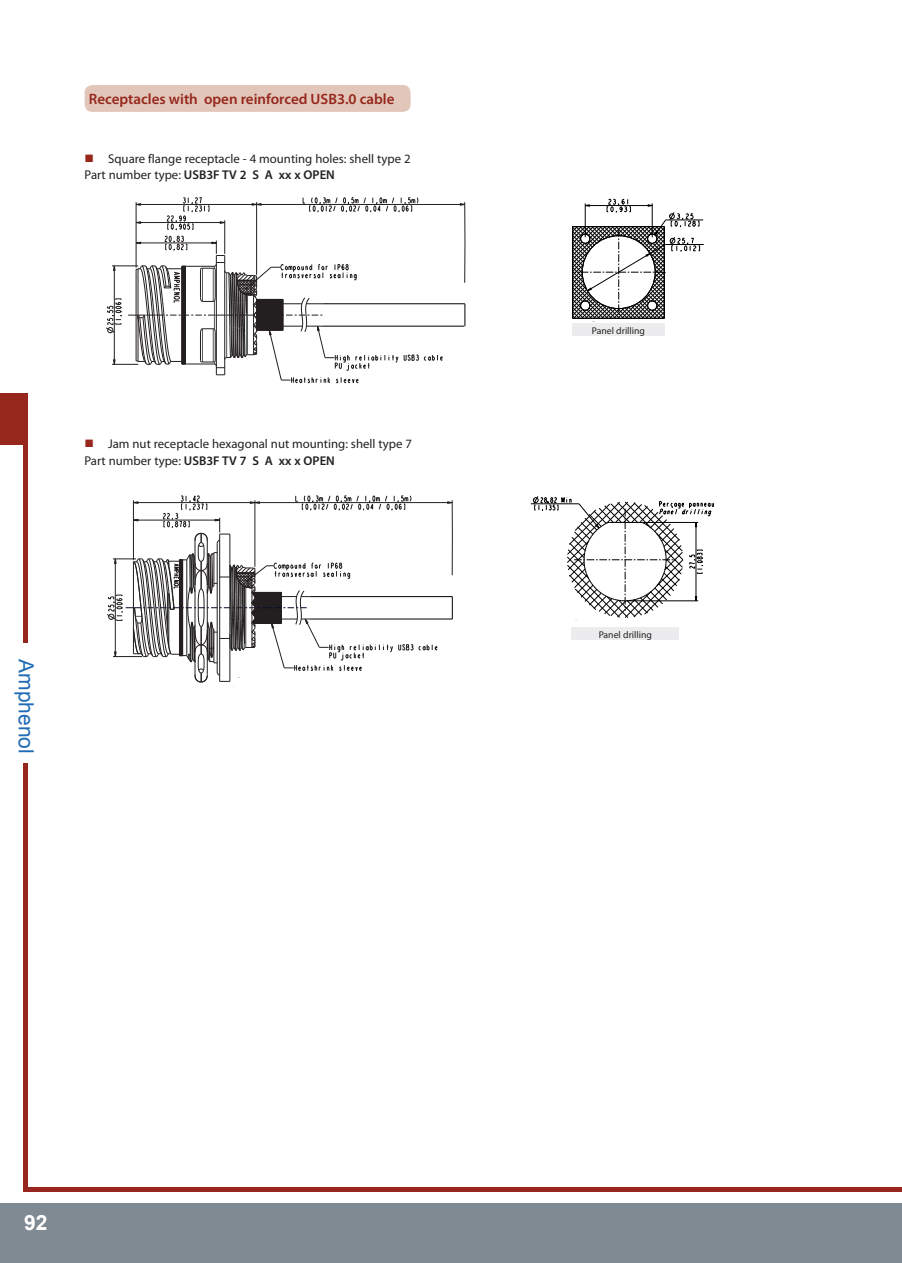
<style>
.page{position:relative;width:902px;height:1263px;background:#fff}
.page>*{position:absolute;margin:0;border:0;box-sizing:border-box;transform-origin:0 0}
.t1{font:21px "Arial";color:#1f6bb5}
.t2{font:700 21px "Arial";color:#fff}
.t3{font:600 15px "Myriad Pro";color:#96271d}
.Body{font:12.75px "Myriad Pro";color:#231f20}
.Body-2{font:600 12.75px "Myriad Pro";color:#231f20}
.t4{font:9.75px "Myriad Pro";color:#231f20}
.s1{color:#96271d}
.s2{font-weight:400}
</style>
<div class="page">
<div style="left:0;top:394px;width:28px;height:51px;background:#96271d"></div>
<div style="left:0;top:1204px;width:901px;height:59px;background:#808a93"></div>
<hr style="left:24px;top:1187px;width:877px;height:4px;background:#97271e">
<hr style="left:24px;top:394px;width:4px;height:797px;background:#97271e">
<div style="left:11px;top:644px;width:32px;height:119px;background:#fff"></div>
<div style="left:85px;top:85px;width:325px;height:27px;background:#e2c6b9;border-radius:8px"></div>
<svg style="left:106px;top:197px;width:337px;height:187px"></svg>
<hr style="left:322px;top:303px;width:143px;height:1px;background:#000001">
<hr style="left:322px;top:326px;width:142px;height:1px;background:#000001">
<svg style="left:464px;top:304px;width:1px;height:22px"></svg>
<svg style="left:107px;top:495px;width:346px;height:192px"></svg>
<div style="left:572px;top:323px;width:92px;height:13px;background:#ececee"></div>
<svg style="left:572px;top:198px;width:132px;height:124px"></svg>
<div style="left:582px;top:235px;width:73px;height:74px;border:1px solid #000;border-radius:50%"></div>
<div style="left:647px;top:234px;width:10px;height:10px;border:1px solid #000;border-radius:50%"></div>
<div style="left:580px;top:234px;width:10px;height:10px;border:1px solid #000;border-radius:50%"></div>
<div style="left:580px;top:301px;width:10px;height:10px;border:1px solid #000;border-radius:50%"></div>
<div style="left:647px;top:301px;width:10px;height:10px;border:1px solid #000;border-radius:50%"></div>
<svg style="left:530px;top:496px;width:184px;height:125px"></svg>
<div style="left:571px;top:627px;width:108px;height:13px;background:#ececee"></div>
<p class="t3" style="left:89px;top:89px;width:307px">Receptacles with open reinforced USB3.0 cable</p>
<p class="Body" style="left:84px;top:151px;width:327px"><span class="s1">■</span> Square flange receptacle - 4 mounting holes: shell type 2</p>
<p class="Body-2" style="left:84px;top:167px;width:252px"><span class="s2">Part number type:</span> USB3F TV 2 S A xx x OPEN</p>
<p class="Body" style="left:84px;top:436px;width:329px"><span class="s1">■</span> Jam nut receptacle hexagonal nut mounting: shell type 7</p>
<p class="Body-2" style="left:84px;top:452px;width:252px"><span class="s2">Part number type:</span> USB3F TV 7 S A xx x OPEN</p>
<h1 class="t1" style="left:40px;top:659px;width:96px;rotate:90deg">Amphenol</h1>
<p class="t4" style="left:591px;top:324px;width:55px">Panel drilling</p>
<p class="t4" style="left:598px;top:628px;width:55px">Panel drilling</p>
<h1 class="t2" style="left:24px;top:1209px;width:25px">92</h1>
</div>
